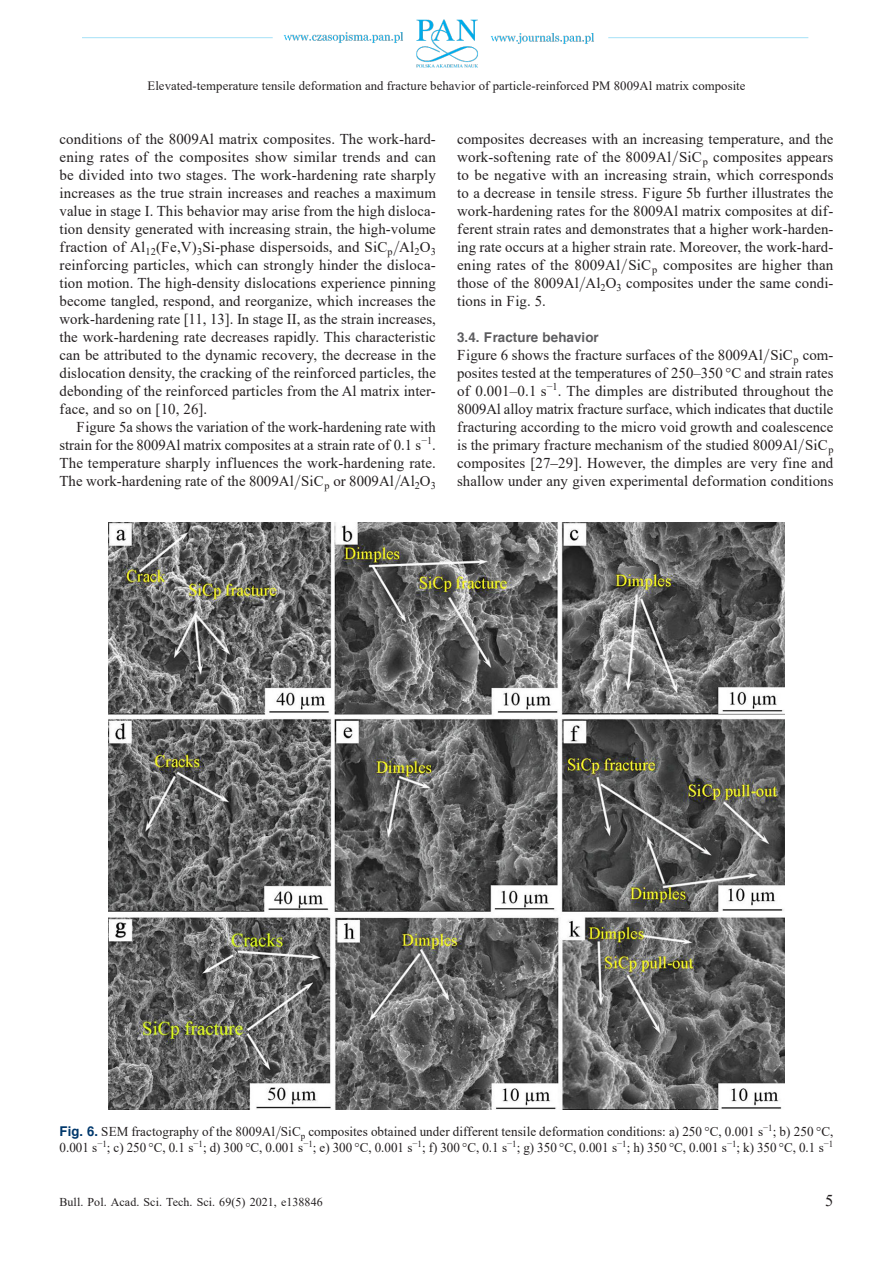
<style>
.page{position:relative;width:893px;height:1263px;background:#fff}
.page>*{position:absolute;margin:0;border:0;box-sizing:border-box;transform-origin:0 0}
.t1{font:16.5px "Times New Roman";color:#231f20}
.Biu_Tekst_podst__bez{font:15px/18px "Times New Roman";letter-spacing:.005em;color:#231f20;text-align:justify}
.Biu_Tekst_podst{font:15px/18px "Times New Roman";letter-spacing:.005em;color:#231f20;text-align:justify}
.Biu_Podpis_2{font:13.5px/16.5px "Times New Roman";letter-spacing:.005em;color:#231f20}
.Biu_tyt_dzialy_podty{font:700 13.5px "Helvetica";letter-spacing:.005em;color:#5c5c5f}
.t2{font:12.75px "Times New Roman";letter-spacing:.005em;color:#231f20}
.t3{font:12px "Times New Roman";letter-spacing:.005em;color:#231f20}
.s1{font-family:"Cmr 10"}
.s2{font-family:"Helvetica";font-weight:700;color:#00386c}
</style>
<div class="page">
<img style="left:82px;top:19px;width:727px;height:49px">
<img style="left:109px;top:522px;width:675px;height:588px">
<p class="t2" style="left:147px;top:76px;width:600px">Elevated-temperature tensile deformation and fracture behavior of particle-reinforced PM 8009Al matrix composite</p>
<p class="Biu_Tekst_podst__bez" style="left:60px;top:130px;width:378px">conditions of the 8009Al matrix composites. The work-hard&shy;ening rates of the composites show similar trends and can be divided into two stages. The work-hardening rate sharply increases as the true strain increases and reaches a maximum value in stage I. This behavior may arise from the high disloca&shy;tion density generated with increasing strain, the high-volume fraction of Al<sub>12</sub>(Fe,V)<sub>3</sub>Si-phase dispersoids, and SiC<sub>p</sub><span class="s1">/</span>Al<sub>2</sub>O<sub>3 </sub>reinforcing particles, which can strongly hinder the disloca&shy;tion motion. The high-density dislocations experience pinning become tangled, respond, and reorganize, which increases the work-hardening rate [11, 13]. In stage II, as the strain increases, the work-hardening rate decreases rapidly. This characteristic can be attributed to the dynamic recovery, the decrease in the dislocation density, the cracking of the reinforced particles, the debonding of the reinforced particles from the Al matrix inter&shy;face, and so on [10, 26].</p>
<p class="Biu_Tekst_podst" style="left:60px;top:418px;width:378px;text-indent:17px">Figure 5a shows the variation of the work-hardening rate with strain for the 8009Al matrix composites at a strain rate of 0.1 s<sup>−1</sup>.<br>The temperature sharply influences the work-hardening rate.<br>The work-hardening rate of the 8009Al<span class="s1">/</span>SiC<sub>p</sub> or 8009Al<span class="s1">/</span>Al<sub>2</sub>O<sub>3</sub></p>
<p class="Biu_Tekst_podst" style="left:457px;top:130px;width:378px">composites decreases with an increasing temperature, and the work-softening rate of the 8009Al<span class="s1">/</span>SiC<sub>p</sub> composites appears to be negative with an increasing strain, which corresponds to a decrease in tensile stress. Figure 5b further illustrates the work-hardening rates for the 8009Al matrix composites at dif&shy;ferent strain rates and demonstrates that a higher work-harden&shy;ing rate occurs at a higher strain rate. Moreover, the work-hard&shy;ening rates of the 8009Al<span class="s1">/</span>SiC<sub>p</sub> composites are higher than those of the 8009Al<span class="s1">/</span>Al<sub>2</sub>O<sub>3</sub> composites under the same condi&shy;tions in Fig. 5.</p>
<p class="Biu_tyt_dzialy_podty" style="left:457px;top:327px;width:143px">3.4. Fracture behavior</p>
<p class="Biu_Tekst_podst__bez" style="left:457px;top:346px;width:378px">Figure 6 shows the fracture surfaces of the 8009Al<span class="s1">/</span>SiC<sub>p</sub> com&shy;posites tested at the temperatures of 250–350 °C and strain rates of 0.001–0.1 s<sup>−1</sup>. The dimples are distributed throughout the 8009Al alloy matrix fracture surface, which indicates that ductile fracturing according to the micro void growth and coalescence is the primary fracture mechanism of the studied 8009Al<span class="s1">/</span>SiC<sub>p </sub>composites [27‒29]. However, the dimples are very fine and shallow under any given experimental deformation conditions</p>
<p class="Biu_Podpis_2" style="left:60px;top:1123px;width:775px"><span class="s2">Fig. 6.</span> SEM fractography of the 8009Al<span class="s1">/</span>SiC<sub>p</sub> composites obtained under different tensile deformation conditions: a) 250 °C, 0.001 s<sup>−1</sup>; b) 250 °C,<br>0.001 s<sup>−1</sup>; c) 250 °C, 0.1 s<sup>−1</sup>; d) 300 °C, 0.001 s<sup>−1</sup>; e) 300 °C, 0.001 s<sup>−1</sup>; f) 300 °C, 0.1 s<sup>−1</sup>; g) 350 °C, 0.001 s<sup>−1</sup>; h) 350 °C, 0.001 s<sup>−1</sup>; k) 350 °C, 0.1 s<sup>−1</sup></p>
<p class="t3" style="left:60px;top:1194px;width:265px">Bull. Pol. Acad. Sci. Tech. Sci. 69(5) 2021, e138846</p>
<p class="t1" style="left:825px;top:1189px;width:10px">5</p>
</div>
